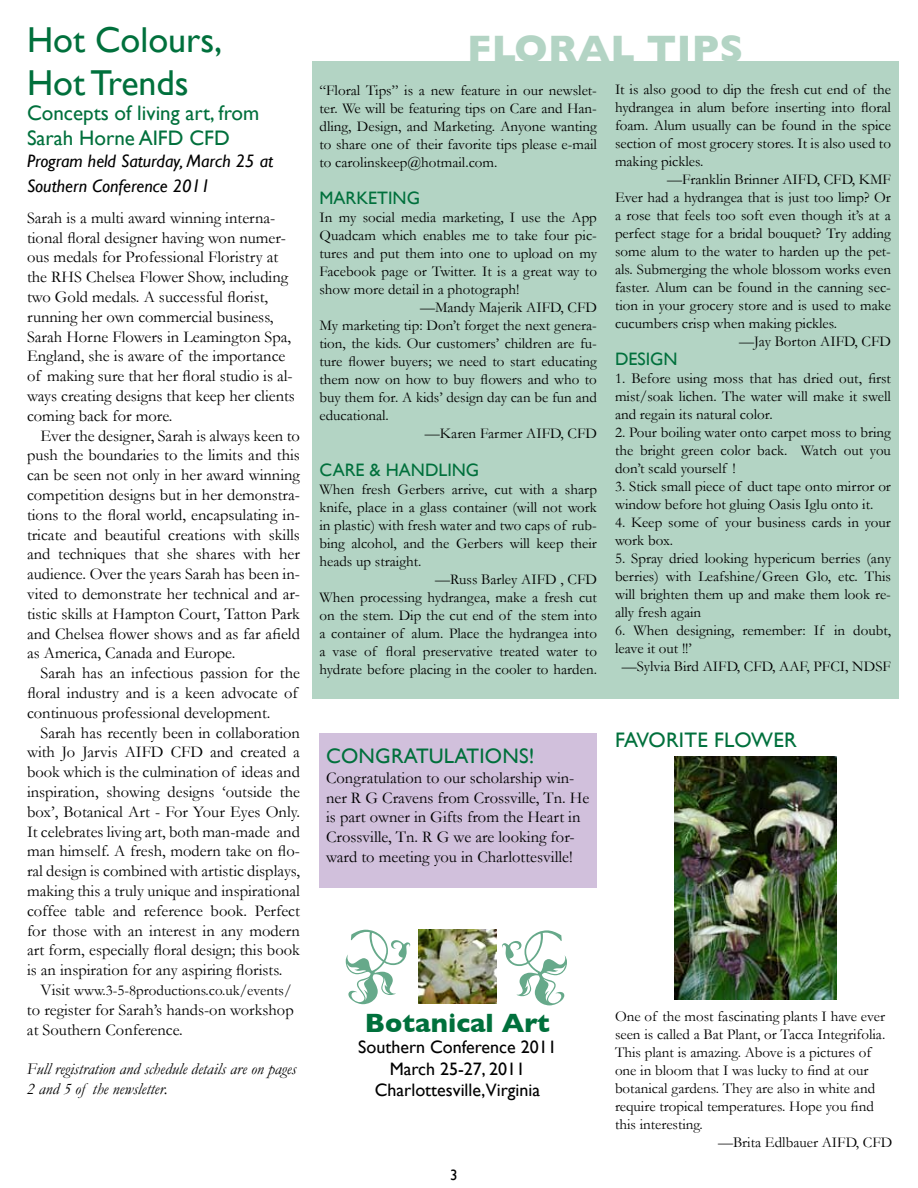
<style>
.page{position:relative;width:918px;height:1188px;background:#fff}
.page>*{position:absolute;margin:0;border:0;box-sizing:border-box;transform-origin:0 0}
.t1{font:700 39px "Gill Sans";letter-spacing:.01em;color:#b3d4c4}
.t2{font:36px/43.2px "Gill Sans";color:#00703c}
.t3{font:700 27px "Gill Sans";color:#00703c}
.t4{font:21px/25.2px "Gill Sans";color:#00703c}
.t5{font:18px/21.6px "Gill Sans";color:#000;text-align:center}
.t6{font:italic 18px/25.2px "Gill Sans";color:#000}
.t7{font:18px "Gill Sans";color:#00703c}
.t8{font:16.5px/19.8px "Garamond";color:#000}
.t9{font:italic 16.5px/19.8px "Garamond";color:#000}
.t10{font:15px/18px "Garamond";color:#000;text-align:justify}
.t11{font:15px "Gill Sans";color:#000}
.s1{font-size:16.5px}
</style>
<div class="page">
<img style="left:674px;top:757px;width:162px;height:243px">
<div style="left:312px;top:61px;width:586px;height:638px;background:#b3d4c4"></div>
<div style="left:320px;top:733px;width:277px;height:155px;background:#d1c0dc"></div>
<img style="left:419px;top:930px;width:77px;height:74px">
<svg style="left:346px;top:930px;width:64px;height:74px"></svg>
<svg style="left:502px;top:930px;width:65px;height:75px"></svg>
<h2 class="t2" style="left:27px;top:18px;width:197px">Hot Colours,<br>Hot Trends</h2>
<h3 class="t4" style="left:27px;top:100px;width:234px">Concepts of living art, from<br>Sarah Horne AIFD CFD</h3>
<p class="t6" style="left:27px;top:148px;width:248px">Program held Saturday, March 25 at<br>Southern Conference 2011</p>
<p class="t8" style="left:27px;top:208px;width:269px">Sarah is a multi award winning interna&shy;tional floral designer having won numer&shy;ous medals for Professional Floristry at the RHS Chelsea Flower Show, including two Gold medals. A successful florist, running her own commercial business, Sarah Horne Flowers in Leamington Spa, England, she is aware of the importance of making sure that her floral studio is al&shy;ways creating designs that keep her clients coming back for more.</p>
<p class="t8" style="left:27px;top:425px;width:275px;text-align:justify;text-indent:13px">Ever the designer, Sarah is always keen to push the boundaries to the limits and this can be seen not only in her award winning competition designs but in her demonstra&shy;tions to the floral world, encapsulating in&shy;tricate and beautiful creations with skills and techniques that she shares with her audience. Over the years Sarah has been in&shy;vited to demonstrate her technical and ar&shy;tistic skills at Hampton Court, Tatton Park and Chelsea flower shows and as far afield as America, Canada and Europe.</p>
<p class="t8" style="left:27px;top:663px;width:274px;text-indent:13px">Sarah has an infectious passion for the floral industry and is a keen advocate of continuous professional development.</p>
<p class="t8" style="left:27px;top:722px;width:275px;text-align:justify;text-indent:13px">Sarah has recently been in collaboration with Jo Jarvis AIFD CFD and created a book which is the culmination of ideas and inspiration, showing designs ‘outside the box’, Botanical Art - For Your Eyes Only.<br>It celebrates living art, both man-made and man himself. A fresh, modern take on flo&shy;ral design is combined with artistic displays, making this a truly unique and inspirational coffee table and reference book. Perfect for those with an interest in any modern art form, especially floral design; this book is an inspiration for any aspiring florists.</p>
<p class="t10" style="left:40px;top:981px;width:253px"><span class="s1">Visit</span> www.3-5-8productions.co.uk/events/</p>
<p class="t8" style="left:27px;top:1000px;width:268px">to register for Sarah’s hands-on workshop at Southern Conference.</p>
<p class="t9" style="left:27px;top:1059px;width:271px">Full registration and schedule details are on pages<br>2 and 5 of the newsletter.</p>
<h1 class="t1" style="left:467px;top:26px;width:278px">FLORAL TIPS</h1>
<p class="t10" style="left:320px;top:81px;width:279px">“Floral Tips” is a new feature in our newslet&shy;ter. We will be featuring tips on Care and Han&shy;dling, Design, and Marketing. Anyone wanting to share one of their favorite tips please e-mail to carolinskeep@hotmail.com.</p>
<p class="t7" style="left:320px;top:187px;width:102px">MARKETING</p>
<p class="t10" style="left:320px;top:208px;width:279px">In my social media marketing, I use the App</p>
<p class="t10" style="left:320px;top:226px;width:279px">Quadcam which enables me to take four pic-</p>
<p class="t10" style="left:320px;top:244px;width:279px">tures and put them into one to upload on my</p>
<p class="t10" style="left:320px;top:262px;width:279px">Facebook page or Twitter. It is a great way to</p>
<p class="t10" style="left:320px;top:280px;width:201px">show more detail in a photograph!</p>
<p class="t10" style="left:420px;top:298px;width:178px">—Mandy Majerik AIFD, CFD</p>
<p class="t10" style="left:320px;top:316px;width:279px">My marketing tip: Don’t forget the next genera-</p>
<p class="t10" style="left:320px;top:334px;width:279px">tion, the kids. Our customers’ children are fu-</p>
<p class="t10" style="left:320px;top:352px;width:279px">ture flower buyers; we need to start educating</p>
<p class="t10" style="left:320px;top:370px;width:279px">them now on how to buy flowers and who to</p>
<p class="t10" style="left:320px;top:388px;width:279px">buy them for. A kids’ design day can be fun and</p>
<p class="t10" style="left:320px;top:406px;width:71px">educational.</p>
<p class="t10" style="left:425px;top:424px;width:174px">—Karen Farmer AIFD, CFD</p>
<p class="t7" style="left:320px;top:459px;width:161px">CARE &amp; HANDLING</p>
<p class="t10" style="left:320px;top:480px;width:279px">When fresh Gerbers arrive, cut with a sharp</p>
<p class="t10" style="left:320px;top:498px;width:279px">knife, place in a glass container (will not work</p>
<p class="t10" style="left:320px;top:516px;width:279px">in plastic) with fresh water and two caps of rub-</p>
<p class="t10" style="left:320px;top:534px;width:279px">bing alcohol, and the Gerbers will keep their</p>
<p class="t10" style="left:320px;top:552px;width:103px">heads up straight.</p>
<p class="t10" style="left:435px;top:570px;width:163px">—Russ Barley AIFD , CFD</p>
<p class="t10" style="left:320px;top:588px;width:279px">When processing hydrangea, make a fresh cut</p>
<p class="t10" style="left:320px;top:606px;width:279px">on the stem. Dip the cut end of the stem into</p>
<p class="t10" style="left:320px;top:624px;width:279px">a container of alum. Place the hydrangea into</p>
<p class="t10" style="left:320px;top:642px;width:279px">a vase of floral preservative treated water to</p>
<p class="t10" style="left:320px;top:660px;width:279px">hydrate before placing in the cooler to harden.</p>
<p class="t10" style="left:615px;top:80px;width:277px">It is also good to dip the fresh cut end of the hydrangea in alum before inserting into floral foam. Alum usually can be found in the spice section of most grocery stores. It is also used to making pickles.</p>
<p class="t10" style="left:667px;top:170px;width:225px">—Franklin Brinner AIFD, CFD, KMF</p>
<p class="t10" style="left:615px;top:188px;width:277px">Ever had a hydrangea that is just too limp? Or</p>
<p class="t10" style="left:615px;top:206px;width:277px">a rose that feels too soft even though it’s at a</p>
<p class="t10" style="left:615px;top:224px;width:277px">perfect stage for a bridal bouquet? Try adding</p>
<p class="t10" style="left:615px;top:242px;width:277px">some alum to the water to harden up the pet-</p>
<p class="t10" style="left:615px;top:260px;width:277px">als. Submerging the whole blossom works even</p>
<p class="t10" style="left:615px;top:278px;width:277px">faster. Alum can be found in the canning sec-</p>
<p class="t10" style="left:615px;top:296px;width:277px">tion in your grocery store and is used to make</p>
<p class="t10" style="left:615px;top:314px;width:224px">cucumbers crisp when making pickles.</p>
<p class="t10" style="left:739px;top:332px;width:153px">—Jay Borton AIFD, CFD</p>
<p class="t7" style="left:615px;top:349px;width:64px">DESIGN</p>
<p class="t10" style="left:615px;top:369px;width:278px">1. Before using moss that has dried out, first mist/soak lichen. The water will make it swell and regain its natural color.</p>
<p class="t10" style="left:615px;top:423px;width:278px">2. Pour boiling water onto carpet moss to bring the bright green color back. Watch out you don’t scald yourself !</p>
<p class="t10" style="left:615px;top:477px;width:277px">3. Stick small piece of duct tape onto mirror or window before hot gluing Oasis Iglu onto it.</p>
<p class="t10" style="left:615px;top:513px;width:277px">4. Keep some of your business cards in your work box.</p>
<p class="t10" style="left:615px;top:549px;width:278px">5. Spray dried looking hypericum berries (any berries) with Leafshine/Green Glo, etc. This will brighten them up and make them look re&shy;ally fresh again</p>
<p class="t10" style="left:615px;top:621px;width:278px">6. When designing, remember: If in doubt,</p>
<p class="t10" style="left:615px;top:639px;width:78px">leave it out !!’</p>
<p class="t10" style="left:622px;top:657px;width:271px">—Sylvia Bird AIFD, CFD, AAF, PFCI, NDSF</p>
<h3 class="t4" style="left:326px;top:743px;width:210px">CONGRATULATIONS!</h3>
<p class="t8" style="left:326px;top:768px;width:265px">Congratulation to our scholarship win&shy;ner R G Cravens from Crossville, Tn. He is part owner in Gifts from the Heart in Crossville, Tn. R G we are looking for&shy;ward to meeting you in Charlottesville!</p>
<h3 class="t4" style="left:615px;top:727px;width:183px">FAVORITE FLOWER</h3>
<h3 class="t3" style="left:365px;top:1007px;width:186px">Botanical Art</h3>
<p class="t5" style="left:358px;top:1036px;width:200px">Southern Conference 2011<br>March 25-27, 2011<br>Charlottesville,Virginia</p>
<p class="t11" style="left:450px;top:1166px;width:9px">3</p>
<p class="t10" style="left:615px;top:1007px;width:272px">One of the most fascinating plants I have ever</p>
<p class="t10" style="left:615px;top:1025px;width:272px">seen is called a Bat Plant, or Tacca Integrifolia.</p>
<p class="t10" style="left:615px;top:1043px;width:258px">This plant is amazing. Above is a pictures of</p>
<p class="t10" style="left:615px;top:1061px;width:255px">one in bloom that I was lucky to find at our</p>
<p class="t10" style="left:615px;top:1079px;width:262px">botanical gardens. They are also in white and</p>
<p class="t10" style="left:615px;top:1097px;width:260px">require tropical temperatures. Hope you find</p>
<p class="t10" style="left:615px;top:1115px;width:89px">this interesting.</p>
<p class="t10" style="left:718px;top:1133px;width:176px">—Brita Edlbauer AIFD, CFD</p>
</div>
